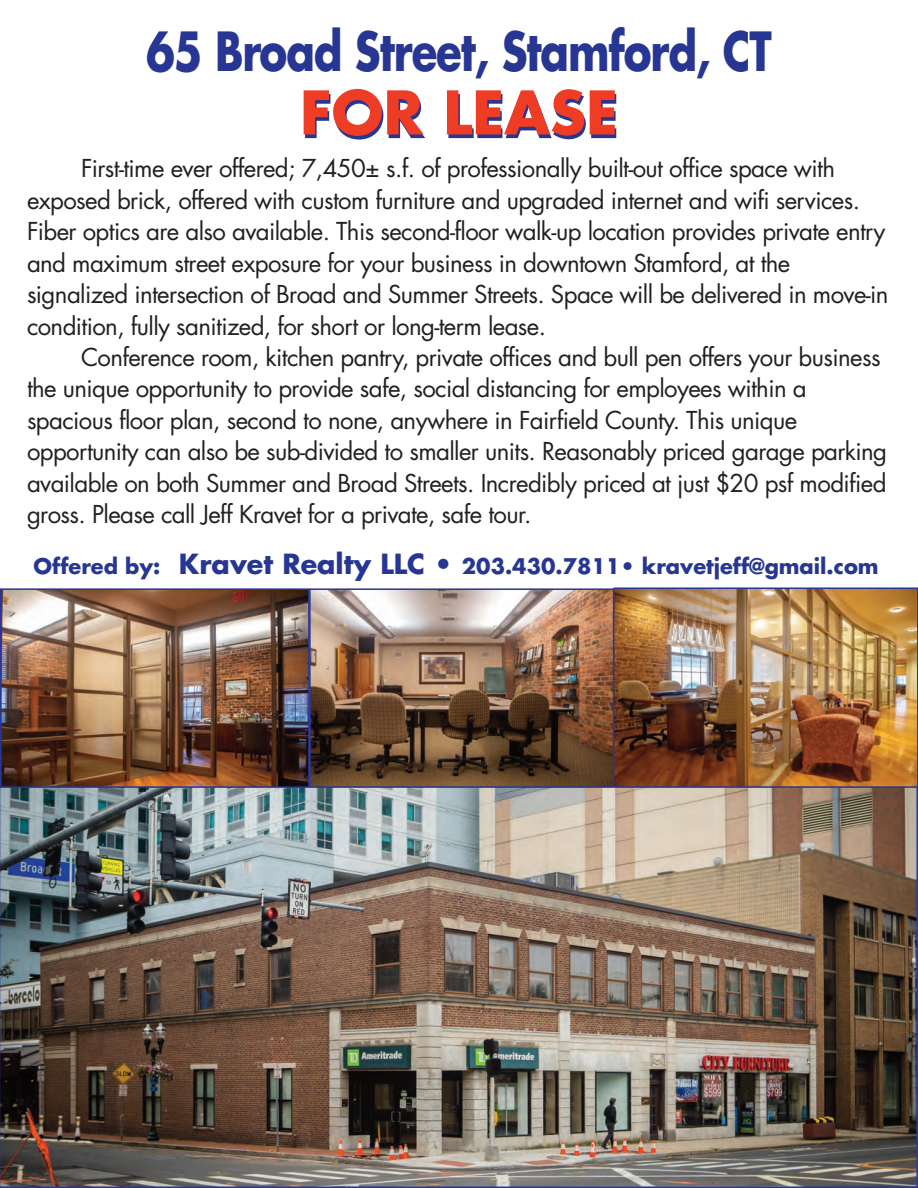
<style>
.page{position:relative;width:918px;height:1188px;background:#fff}
.page>*{position:absolute;margin:0;border:0;box-sizing:border-box;transform-origin:0 0}
.t1{font:700 58.5px "Futura";color:#ef3c25}
.t2{font:700 52.5px "Futura";letter-spacing:-.025em;color:#263692;scale:.8 1}
.t3{font:24px/31.5px "Futura";letter-spacing:-.025em;color:#231f20}
.t4{font:700 21px "Futura";color:#263692}
.s1{font-size:27px}
</style>
<div class="page">
<img style="left:615px;top:589px;width:301px;height:197px">
<img style="left:3px;top:591px;width:304px;height:195px">
<div style="left:0;top:588px;width:310px;height:202px;border:2px solid #263692"></div>
<img style="left:312px;top:591px;width:299px;height:195px">
<div style="left:309px;top:588px;width:305px;height:202px;border:2px solid #263692"></div>
<img style="left:0;top:786px;width:918px;height:402px">
<h2 class="t2" style="left:146px;top:27px;width:784px">65 Broad Street, Stamford, CT</h2>
<h1 class="t1" style="left:300px;top:86px;width:320px">FOR LEASE</h1>
<p class="t3" style="left:27px;top:155px;width:863px;text-indent:54px">First-time ever offered; 7,450± s.f. of professionally built-out office space with exposed brick, offered with custom furniture and upgraded internet and wifi services.<br>Fiber optics are also available. This second-floor walk-up location provides private entry and maximum street exposure for your business in downtown Stamford, at the signalized intersection of Broad and Summer Streets. Space will be delivered in move-in condition, fully sanitized, for short or long-term lease.</p>
<p class="t3" style="left:27px;top:343px;width:862px;text-indent:54px">Conference room, kitchen pantry, private offices and bull pen offers your business the unique opportunity to provide safe, social distancing for employees within a spacious floor plan, second to none, anywhere in Fairfield County. This unique opportunity can also be sub-divided to smaller units. Reasonably priced garage parking available on both Summer and Broad Streets. Incredibly priced at just $20 psf modified gross. Please call Jeff Kravet for a private, safe tour.</p>
<p class="t4" style="left:34px;top:556px;width:847px">Offered by: <span class="s1">Kravet Realty LLC •</span> 203.430.7811• kravetjeff@gmail.com</p>
</div>
